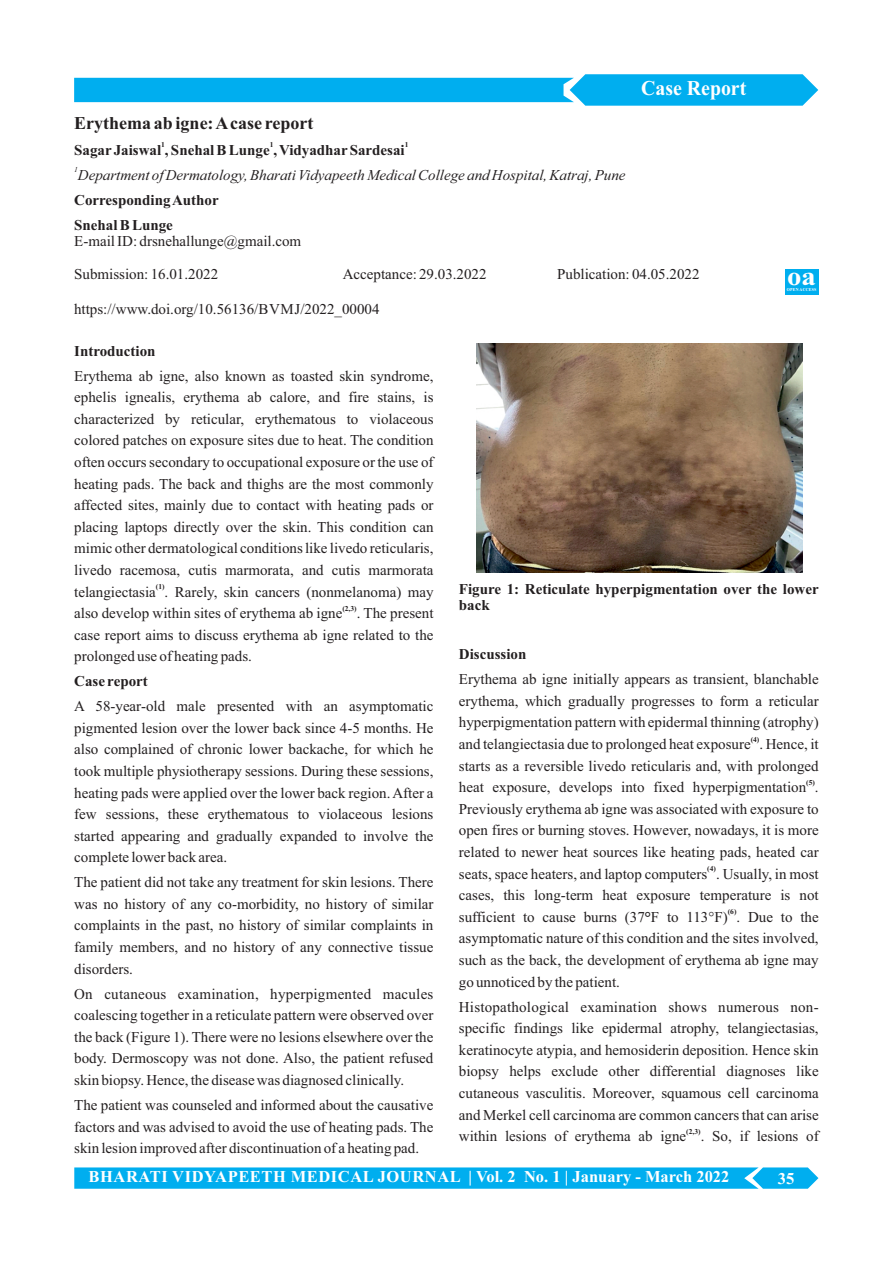
<style>
.page{position:relative;width:893px;height:1263px;background:#fff}
.page>*{position:absolute;margin:0;border:0;box-sizing:border-box;transform-origin:0 0}
.t1{font:700 26.25px "Times New Roman";color:#fff;scale:1.09 1}
.t2{font:700 21px "Times New Roman";color:#fff;scale:.94 1}
.t3{font:700 18px "Times New Roman";color:#231f20}
.t4{font:700 16.5px "Times New Roman";letter-spacing:.035em;color:#fff}
.t5{font:15px/21.6px "Times New Roman";color:#231f20;text-align:justify}
.t6{font:700 15px/24.9px "Times New Roman";color:#231f20}
.t7{font:italic 15px "Times New Roman";color:#231f20}
.t8{font:700 7.5px "Times New Roman";color:#231f20}
.t9{font:italic 7.5px "Times New Roman";color:#231f20}
.t10{font:700 4.5px "Times New Roman";letter-spacing:.035em;color:#fff;scale:.91 1}
.s1{font-weight:700}
</style>
<div class="page">
<svg style="left:74px;top:74px;width:744px;height:32px;background:#30bdf1"></svg>
<svg style="left:74px;top:1167px;width:744px;height:22px;background:#0cb1ef"></svg>
<img style="left:476px;top:344px;width:326px;height:228px">
<div style="left:785px;top:269px;width:34px;height:25px;background:#00aeef"></div>
<h2 class="t2" style="left:641px;top:81px;width:113px">Case Report</h2>
<p class="t3" style="left:74px;top:117px;width:241px">Erythema ab igne: Acase report</p>
<p class="t8" style="left:161px;top:142px;width:5px">1</p>
<p class="t8" style="left:270px;top:142px;width:5px">1</p>
<p class="t8" style="left:405px;top:142px;width:5px">1</p>
<p class="t6" style="left:74px;top:139px;width:332px">Sagar Jaiswal , Snehal B Lunge , VidyadharSardesai</p>
<p class="t9" style="left:74px;top:167px;width:5px">1</p>
<p class="t7" style="left:78px;top:169px;width:549px">Department of Dermatology, Bharati Vidyapeeth Medical College and Hospital, Katraj, Pune</p>
<p class="t6" style="left:74px;top:189px;width:146px">Corresponding Author<br>Snehal B Lunge</p>
<p class="t5" style="left:74px;top:232px;width:229px">E-mail ID: drsnehallunge@gmail.com</p>
<p class="t5" style="left:74px;top:265px;width:145px">Submission: 16.01.2022</p>
<p class="t5" style="left:343px;top:265px;width:145px">Acceptance: 29.03.2022</p>
<p class="t5" style="left:557px;top:265px;width:144px">Publication: 04.05.2022</p>
<p class="t5" style="left:74px;top:300px;width:307px">https://www.doi.org/10.56136/BVMJ/2022_00004</p>
<h1 class="t1" style="left:787px;top:267px;width:28px">oa</h1>
<p class="t10" style="left:787px;top:287px;width:34px">OPEN ACCESS</p>
<p class="t6" style="left:74px;top:340px;width:83px">Introduction</p>
<p class="t5" style="left:74px;top:366px;width:361px">Erythema ab igne, also known as toasted skin syndrome, ephelis ignealis, erythema ab calore, and fire stains, is characterized by reticular, erythematous to violaceous colored patches on exposure sites due to heat. The condition often occurs secondary to occupational exposure or the use of heating pads. The back and thighs are the most commonly affected sites, mainly due to contact with heating pads or placing laptops directly over the skin. This condition can mimic other dermatological conditions like livedo reticularis, livedo racemosa, cutis marmorata, and cutis marmorata</p>
<p class="t8" style="left:156px;top:584px;width:10px">(1)</p>
<p class="t6" style="left:459px;top:582px;width:361px;line-height:16.6px">Figure 1: Reticulate hyperpigmentation over the lower back</p>
<p class="t5" style="left:74px;top:582px;width:361px">telangiectasia . Rarely, skin cancers (nonmelanoma) may</p>
<p class="t8" style="left:342px;top:605px;width:16px">(2,3)</p>
<p class="t5" style="left:74px;top:604px;width:361px">also develop within sites of erythema ab igne . The present case report aims to discuss erythema ab igne related to the prolonged use of heating pads.</p>
<p class="t6" style="left:74px;top:670px;width:75px">Case report</p>
<p class="t5" style="left:74px;top:697px;width:361px">A 58-year-old male presented with an asymptomatic pigmented lesion over the lower back since 4-5 months. He also complained of chronic lower backache, for which he took multiple physiotherapy sessions. During these sessions, heating pads were applied over the lower back region. After a few sessions, these erythematous to violaceous lesions started appearing and gradually expanded to involve the complete lower back area.</p>
<p class="t5" style="left:74px;top:873px;width:361px">The patient did not take any treatment for skin lesions. There was no history of any co-morbidity, no history of similar complaints in the past, no history of similar complaints in family members, and no history of any connective tissue disorders.</p>
<p class="t5" style="left:74px;top:984px;width:361px">On cutaneous examination, hyperpigmented macules coalescing together in a reticulate pattern were observed over the back (Figure 1). There were no lesions elsewhere over the body. Dermoscopy was not done. Also, the patient refused skin biopsy. Hence, the disease was diagnosed clinically.</p>
<p class="t5" style="left:74px;top:1095px;width:361px">The patient was counseled and informed about the causative factors and was advised to avoid the use of heating pads. The skin lesion improved after discontinuation of a heating pad.</p>
<p class="t6" style="left:459px;top:643px;width:69px">Discussion</p>
<p class="t5" style="left:459px;top:670px;width:361px">Erythema ab igne initially appears as transient, blanchable erythema, which gradually progresses to form a reticular hyperpigmentation pattern with epidermal thinning (atrophy)</p>
<p class="t8" style="left:751px;top:736px;width:10px">(4)</p>
<p class="t5" style="left:459px;top:735px;width:361px">and telangiectasia due to prolonged heat exposure . Hence, it starts as a reversible livedo reticularis and, with prolonged</p>
<p class="t8" style="left:806px;top:780px;width:10px">(5)</p>
<p class="t5" style="left:459px;top:778px;width:361px">heat exposure, develops into fixed hyperpigmentation .<br>Previously erythema ab igne was associated with exposure to open fires or burning stoves. However, nowadays, it is more related to newer heat sources like heating pads, heated car</p>
<p class="t8" style="left:707px;top:866px;width:10px">(4)</p>
<p class="t5" style="left:459px;top:864px;width:361px">seats, space heaters, and laptop computers . Usually, in most cases, this long-term heat exposure temperature is not</p>
<p class="t8" style="left:728px;top:909px;width:10px">(6)</p>
<p class="t5" style="left:459px;top:907px;width:361px">sufficient to cause burns (37<span class="s1">°</span>F to 113°F) . Due to the asymptomatic nature of this condition and the sites involved, such as the back, the development of erythema ab igne may go unnoticed by the patient.</p>
<p class="t5" style="left:459px;top:997px;width:361px">Histopathological examination shows numerous non&shy;specific findings like epidermal atrophy, telangiectasias, keratinocyte atypia, and hemosiderin deposition. Hence skin biopsy helps exclude other differential diagnoses like cutaneous vasculitis. Moreover, squamous cell carcinoma and Merkel cell carcinoma are common cancers that can arise</p>
<p class="t8" style="left:686px;top:1128px;width:16px">(2,3)</p>
<p class="t5" style="left:459px;top:1127px;width:361px">within lesions of erythema ab igne . So, if lesions of</p>
<p class="t4" style="left:89px;top:1171px;width:642px">BHARATI VIDYAPEETH MEDICAL JOURNAL | Vol. 2 No. 1 | January - March 2022</p>
<p class="t4" style="left:778px;top:1172px;width:18px">35</p>
</div>
